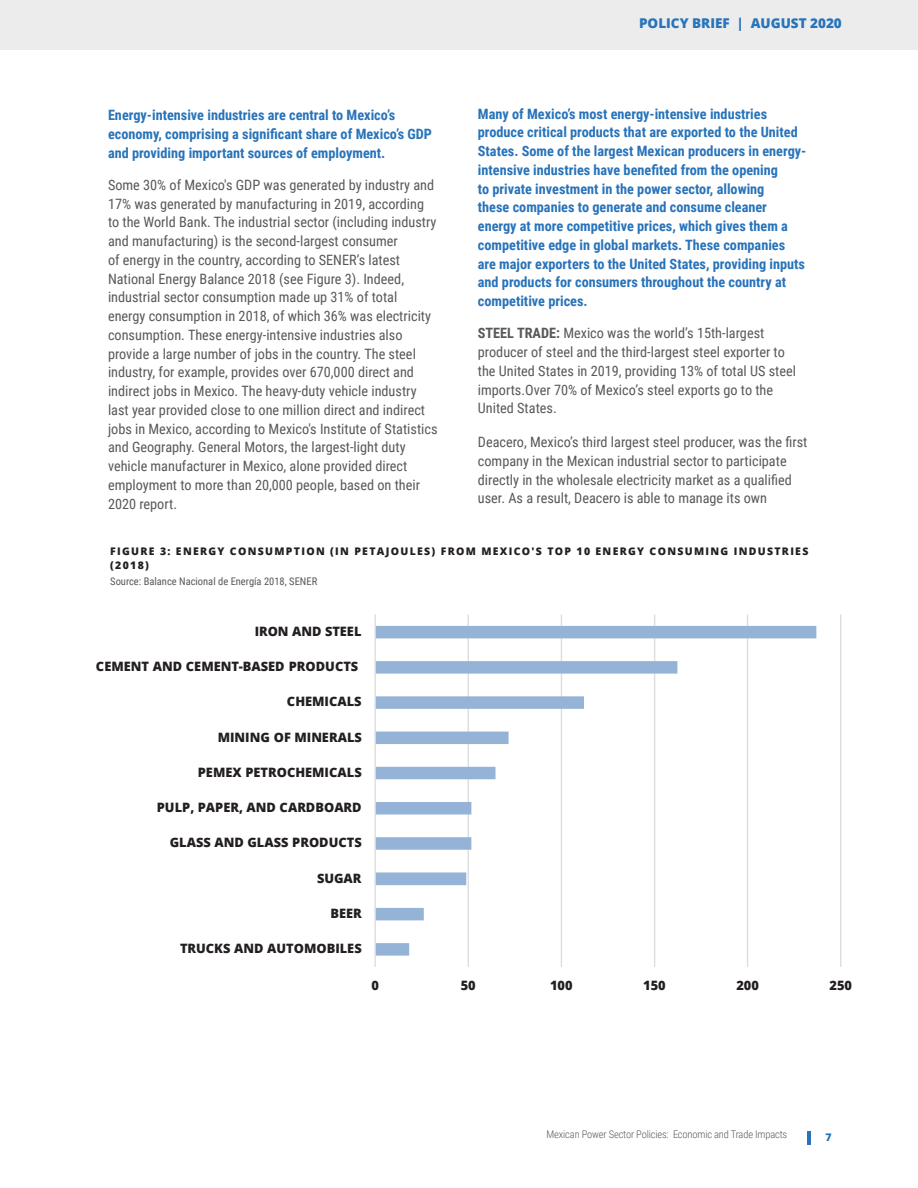
<style>
.page{position:relative;width:918px;height:1188px;background:#fff}
.page>*{position:absolute;margin:0;border:0;box-sizing:border-box;transform-origin:0 0}
.Content_-_Body_text{font:14.25px/18.8px "Roboto Condensed";color:#57585a}
.Forward_White_Body_T{font:700 14.25px/18.8px "Roboto Condensed";color:#2873ba}
.Forward_White_Body_T-2{font:14.25px/18.8px "Roboto Condensed";color:#57585a}
.t1{font:800 13.5px "Open Sans";color:#2873ba}
.t2{font:800 12.9px "Open Sans";color:#231f20}
.Content_-_Figures_ti{font:800 10.5px/13.5px "Open Sans";letter-spacing:.125em;color:#231f20}
.t3{font:300 10.5px "Roboto Condensed";letter-spacing:-.015em;color:#57585a}
.Content_-_Source{font:10.5px "Roboto Condensed";color:#57585a}
.t4{font:800 10.5px "Open Sans";color:#2873ba}
.s1{font-weight:700}
</style>
<div class="page">
<div style="left:0;top:0;width:918px;height:50px;background:#ececed"></div>
<hr style="left:808px;top:1131px;width:3px;height:14px;background:#2873ba">
<svg style="left:374px;top:614px;width:468px;height:353px"></svg>
<p class="Forward_White_Body_T" style="left:108px;top:105px;width:326px">Energy-intensive industries are central to Mexico’s economy, comprising a significant share of Mexico’s GDP and providing important sources of employment.</p>
<p class="Content_-_Body_text" style="left:108px;top:175px;width:331px">Some 30% of Mexico's GDP was generated by industry and 17% was generated by manufacturing in 2019, according to the World Bank. The industrial sector (including industry and manufacturing) is the second-largest consumer<br>of energy in the country, according to SENER’s latest National Energy Balance 2018 (see Figure 3). Indeed, industrial sector consumption made up 31% of total energy consumption in 2018, of which 36% was electricity consumption. These energy-intensive industries also provide a large number of jobs in the country. The steel industry, for example, provides over 670,000 direct and indirect jobs in Mexico. The heavy-duty vehicle industry last year provided close to one million direct and indirect jobs in Mexico, according to Mexico's Institute of Statistics and Geography. General Motors, the largest-light duty vehicle manufacturer in Mexico, alone provided direct employment to more than 20,000 people, based on their 2020 report.</p>
<p class="t1" style="left:639px;top:13px;width:204px">POLICY BRIEF | AUGUST 2020</p>
<p class="Forward_White_Body_T" style="left:478px;top:104px;width:330px">Many of Mexico’s most energy-intensive industries produce critical products that are exported to the United States. Some of the largest Mexican producers in energy&shy;intensive industries have benefited from the opening<br>to private investment in the power sector, allowing<br>these companies to generate and consume cleaner energy at more competitive prices, which gives them a competitive edge in global markets. These companies are major exporters to the United States, providing inputs and products for consumers throughout the country at competitive prices.</p>
<p class="Forward_White_Body_T-2" style="left:478px;top:323px;width:320px"><span class="s1">STEEL TRADE:</span> Mexico was the world’s 15th-largest producer of steel and the third-largest steel exporter to the United States in 2019, providing 13% of total US steel imports.Over 70% of Mexico’s steel exports go to the United States.</p>
<p class="Content_-_Body_text" style="left:478px;top:432px;width:331px">Deacero, Mexico’s third largest steel producer, was the first company in the Mexican industrial sector to participate directly in the wholesale electricity market as a qualified user. As a result, Deacero is able to manage its own</p>
<p class="Content_-_Figures_ti" style="left:110px;top:544px;width:700px">FIGURE 3: ENERGY CONSUMPTION (IN PETAJOULES) FROM MEXICO'S TOP 10 ENERGY CONSUMING INDUSTRIES (2018)</p>
<p class="Content_-_Source" style="left:110px;top:574px;width:209px">Source: Balance Nacional de Energía 2018, SENER</p>
<p class="t2" style="left:255px;top:621px;width:108px">IRON AND STEEL</p>
<p class="t2" style="left:96px;top:657px;width:264px">CEMENT AND CEMENT-BASED PRODUCTS</p>
<p class="t2" style="left:287px;top:692px;width:76px">CHEMICALS</p>
<p class="t2" style="left:218px;top:727px;width:146px">MINING OF MINERALS</p>
<p class="t2" style="left:198px;top:762px;width:165px">PEMEX PETROCHEMICALS</p>
<p class="t2" style="left:157px;top:798px;width:206px">PULP, PAPER, AND CARDBOARD</p>
<p class="t2" style="left:170px;top:833px;width:194px">GLASS AND GLASS PRODUCTS</p>
<p class="t2" style="left:317px;top:868px;width:46px">SUGAR</p>
<p class="t2" style="left:330px;top:903px;width:33px">BEER</p>
<p class="t2" style="left:180px;top:939px;width:183px">TRUCKS AND AUTOMOBILES</p>
<p class="t2" style="left:371px;top:976px;width:9px">0</p>
<p class="t2" style="left:461px;top:976px;width:17px">50</p>
<p class="t2" style="left:550px;top:976px;width:24px">100</p>
<p class="t2" style="left:643px;top:976px;width:24px">150</p>
<p class="t2" style="left:736px;top:976px;width:24px">200</p>
<p class="t2" style="left:829px;top:976px;width:24px">250</p>
<p class="t3" style="left:547px;top:1127px;width:242px">Mexican Power Sector Policies: Economic and Trade Impacts</p>
<p class="t4" style="left:826px;top:1129px;width:8px">7</p>
</div>
